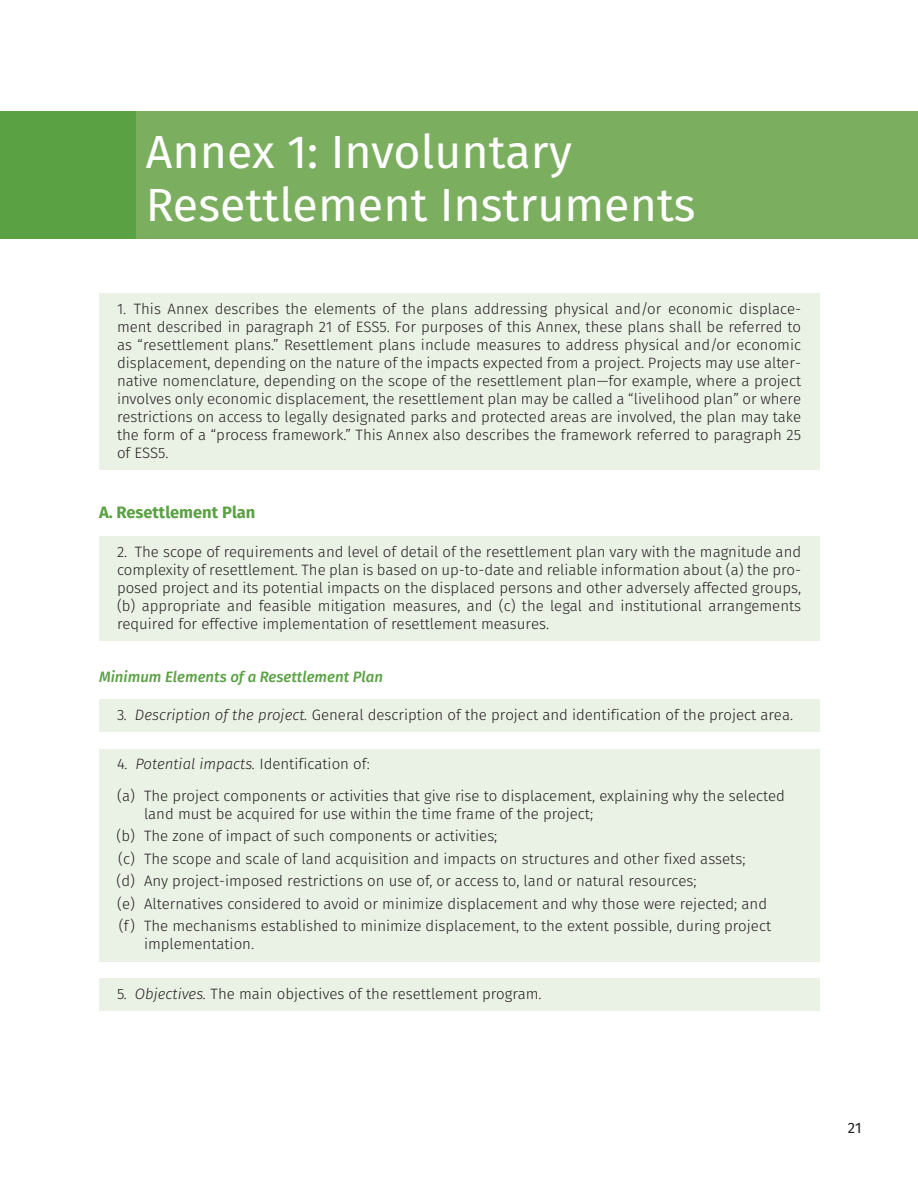
<style>
.page{position:relative;width:918px;height:1188px;background:#fff}
.page>*{position:absolute;margin:0;border:0;box-sizing:border-box;transform-origin:0 0}
.t1{font:46.5px/52.5px "Fira Sans";color:#fff}
.t2{font:700 16.5px "Fira Sans";color:#5aa144}
.t3{font:300 15px/18px "Fira Sans";color:#231f20;text-align:justify}
.t4{font:italic 500 15px "Fira Sans";color:#5aa144}
.t5{font:15px "Fira Sans";color:#231f20}
.s1{font-style:italic}
</style>
<div class="page">
<div style="left:28px;top:111px;width:890px;height:128px;background:#7cae60"></div>
<div style="left:0;top:111px;width:135px;height:128px;background:#5aa144"></div>
<div style="left:99px;top:293px;width:720px;height:177px;background:#eaf1e5"></div>
<div style="left:99px;top:536px;width:720px;height:105px;background:#eaf1e5"></div>
<div style="left:99px;top:699px;width:720px;height:33px;background:#eaf1e5"></div>
<div style="left:99px;top:749px;width:720px;height:33px;background:#eaf1e5"></div>
<div style="left:99px;top:780px;width:720px;height:51px;background:#eaf1e5"></div>
<div style="left:99px;top:821px;width:720px;height:33px;background:#eaf1e5"></div>
<div style="left:99px;top:843px;width:720px;height:33px;background:#eaf1e5"></div>
<div style="left:99px;top:866px;width:720px;height:33px;background:#eaf1e5"></div>
<div style="left:99px;top:888px;width:720px;height:33px;background:#eaf1e5"></div>
<div style="left:99px;top:911px;width:720px;height:51px;background:#eaf1e5"></div>
<div style="left:99px;top:978px;width:720px;height:33px;background:#eaf1e5"></div>
<h1 class="t1" style="left:146px;top:129px;width:551px">Annex 1: Involuntary<br>Resettlement Instruments</h1>
<p class="t3" style="left:117px;top:301px;width:686px">1. This Annex describes the elements of the plans addressing physical and/or economic displace&shy;ment described in paragraph 21 of ESS5. For purposes of this Annex, these plans shall be referred to as “resettlement plans.” Resettlement plans include measures to address physical and/or economic displacement, depending on the nature of the impacts expected from a project. Projects may use alter&shy;native nomenclature, depending on the scope of the resettlement plan—for example, where a project involves only economic displacement, the resettlement plan may be called a “livelihood plan” or where restrictions on access to legally designated parks and protected areas are involved, the plan may take the form of a “process framework.” This Annex also describes the framework referred to paragraph 25 of ESS5.</p>
<p class="t2" style="left:99px;top:501px;width:158px">A. Resettlement Plan</p>
<p class="t3" style="left:117px;top:544px;width:686px">2. The scope of requirements and level of detail of the resettlement plan vary with the magnitude and complexity of resettlement. The plan is based on up-to-date and reliable information about (a) the pro&shy;posed project and its potential impacts on the displaced persons and other adversely affected groups, (b) appropriate and feasible mitigation measures, and (c) the legal and institutional arrangements required for effective implementation of resettlement measures.</p>
<p class="t4" style="left:99px;top:666px;width:285px">Minimum Elements of a Resettlement Plan</p>
<p class="t3" style="left:117px;top:707px;width:678px">3<span class="s1">. Description of the project.</span> General description of the project and identification of the project area.</p>
<p class="t3" style="left:117px;top:750px;width:670px;line-height:31.5px">4<span class="s1">. Potential impacts.</span> Identification of:<br>(a) The project components or activities that give rise to displacement, explaining why the selected</p>
<p class="t3" style="left:117px;top:804px;width:656px;line-height:22.5px;text-align:left;text-indent:27px">land must be acquired for use within the time frame of the project;<br>(b) The zone of impact of such components or activities;<br>(c) The scope and scale of land acquisition and impacts on structures and other fixed assets;<br>(d) Any project-imposed restrictions on use of, or access to, land or natural resources;<br>(e) Alternatives considered to avoid or minimize displacement and why those were rejected; and (f) The mechanisms established to minimize displacement, to the extent possible, during project</p>
<p class="t3" style="left:144px;top:936px;width:112px">implementation.</p>
<p class="t3" style="left:117px;top:986px;width:426px">5<span class="s1">. Objectives.</span> The main objectives of the resettlement program.</p>
<p class="t5" style="left:848px;top:1118px;width:15px">21</p>
</div>
